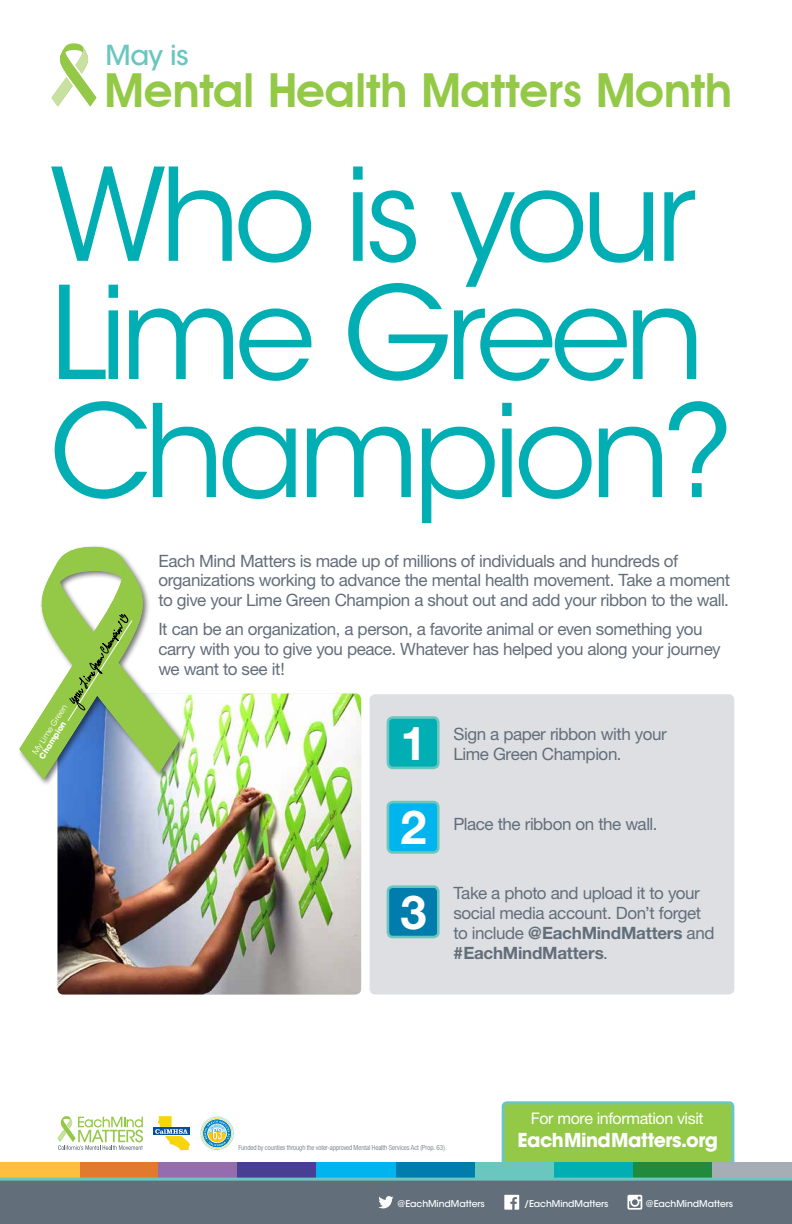
<style>
.page{position:relative;width:792px;height:1224px;background:#fff}
.page>*{position:absolute;margin:0;border:0;box-sizing:border-box;transform-origin:0 0}
.t1{font:127.5px/118.2px "ITC Avant Garde MM 300 750";letter-spacing:-.055em;color:#00aeb3}
.t2{font:600 47px "Avant Garde";letter-spacing:-.02em;color:#94c947}
.t3{font:700 46.9px/84.6px "Helvetica Neue";color:#fff;text-align:justify}
.t4{font:27.4px "ITC Avant Garde MM 445 750";color:#69c7bf}
.t5{font:19px "ITC Avant Garde MM 740 750";letter-spacing:-.025em;color:#fff}
.t6{font:17px/20px "Helvetica Neue";letter-spacing:-.025em;color:#636e7b}
.t7{font:16px "Helvetica Neue";letter-spacing:-.025em;color:#fff}
.t8{font:9.3px "ITC Avant Garde MM 445 750";letter-spacing:-.01em;color:#fff}
.t9{font:7.9px "ITC Avant Garde MM 300 750";color:#fff}
.t10{font:7.9px "ITC Avant Garde MM 740 750";color:#fff}
.t11{font:300 condensed 7px "Helvetica Neue";letter-spacing:-.005em;color:#636e7b}
.s1{font-weight:700}
</style>
<div class="page">
<div style="left:370px;top:694px;width:364px;height:301px;background:#dddfe2;border-radius:6px"></div>
<div style="left:503px;top:1103px;width:230px;height:77px;background:#94c947;border-radius:4px"></div>
<div style="left:502px;top:1101px;width:232px;height:80px;border:3px solid #69c7bf;border-radius:4px"></div>
<div style="left:0;top:1180px;width:792px;height:44px;background:#636e7b"></div>
<svg style="left:58px;top:1116px;width:85px;height:34px"></svg>
<div style="left:153px;top:1127px;width:37px;height:8px;background:#044f9d"></div>
<svg style="left:155px;top:1116px;width:35px;height:34px"></svg>
<svg style="left:200px;top:1116px;width:34px;height:34px"></svg>
<div style="left:79px;top:1162px;width:79px;height:17px;background:#e17a2f"></div>
<div style="left:158px;top:1162px;width:80px;height:17px;background:#956daf"></div>
<div style="left:238px;top:1162px;width:79px;height:17px;background:#483f94"></div>
<div style="left:317px;top:1162px;width:79px;height:17px;background:#00b4ed"></div>
<div style="left:396px;top:1162px;width:79px;height:17px;background:#007dad"></div>
<div style="left:475px;top:1162px;width:79px;height:17px;background:#69c7bf"></div>
<div style="left:554px;top:1162px;width:80px;height:17px;background:#00aeb3"></div>
<div style="left:634px;top:1162px;width:79px;height:17px;background:#218a3c"></div>
<div style="left:713px;top:1162px;width:79px;height:17px;background:#a6adb4"></div>
<div style="left:0;top:1162px;width:79px;height:17px;background:#febf3e"></div>
<hr style="left:0;top:1178px;width:792px;height:3px;background:#69c7bf">
<svg style="left:378px;top:1196px;width:16px;height:12px"></svg>
<svg style="left:627px;top:1195px;width:15px;height:14px"></svg>
<svg style="left:504px;top:1195px;width:15px;height:15px"></svg>
<img style="left:58px;top:694px;width:303px;height:301px">
<div style="left:388px;top:718px;width:50px;height:50px;background:#00aeb3;border-radius:5px"></div>
<div style="left:387px;top:716px;width:53px;height:53px;border:3px solid #69c7bf;border-radius:5px"></div>
<div style="left:388px;top:802px;width:50px;height:50px;background:#00b4ed;border-radius:5px"></div>
<div style="left:387px;top:801px;width:53px;height:53px;border:3px solid #69c7bf;border-radius:5px"></div>
<div style="left:388px;top:887px;width:50px;height:50px;background:#007dad;border-radius:5px"></div>
<div style="left:387px;top:885px;width:53px;height:53px;border:3px solid #69c7bf;border-radius:5px"></div>
<svg style="left:52px;top:43px;width:44px;height:64px"></svg>
<div style="left:17px;top:544px;width:170px;height:243px;background:#000;opacity:.55"></div>
<svg style="left:19px;top:546px;width:161px;height:234px"></svg>
<h3 class="t4" style="left:106px;top:39px;width:85px">May is</h3>
<h2 class="t2" style="left:103px;top:62px;width:631px">Mental Health Matters Month</h2>
<h1 class="t1" style="left:50px;top:159px;width:686px">Who is your<br>Lime Green<br>Champion?</h1>
<p class="t9" style="left:30px;top:751px;width:60px;rotate:-58deg">My Lime Green</p>
<p class="t10" style="left:37px;top:756px;width:44px;rotate:-58deg">Champion</p>
<p class="t6" style="left:158px;top:550px;width:573px">Each Mind Matters is made up of millions of individuals and hundreds of organizations working to advance the mental health movement. Take a moment to give your Lime Green Champion a shout out and add your ribbon to the wall.</p>
<p class="t6" style="left:158px;top:619px;width:564px">It can be an organization, a person, a favorite animal or even something you carry with you to give you peace. Whatever has helped you along your journey we want to see it!</p>
<h3 class="t3" style="left:400px;top:700px;width:28px">1<br>2<br>3</h3>
<p class="t6" style="left:453px;top:724px;width:215px">Sign a paper ribbon with your<br>Lime Green Champion.</p>
<p class="t6" style="left:453px;top:814px;width:206px">Place the ribbon on the wall.</p>
<p class="t6" style="left:453px;top:883px;width:263px">Take a photo and upload it to your social media account. Don’t forget to include <span class="s1">@EachMindMatters</span> and <span class="s1">#EachMindMatters</span>.</p>
<p class="t7" style="left:531px;top:1108px;width:174px">For more information visit</p>
<p class="t11" style="left:238px;top:1143px;width:210px">Funded by counties through the voter-approved Mental Health Services Act (Prop. 63).</p>
<p class="t5" style="left:518px;top:1129px;width:202px">EachMindMatters.org</p>
<p class="t8" style="left:398px;top:1198px;width:89px">@EachMindMatters</p>
<p class="t8" style="left:524px;top:1198px;width:86px">/EachMindMatters</p>
<p class="t8" style="left:646px;top:1198px;width:89px">@EachMindMatters</p>
</div>
